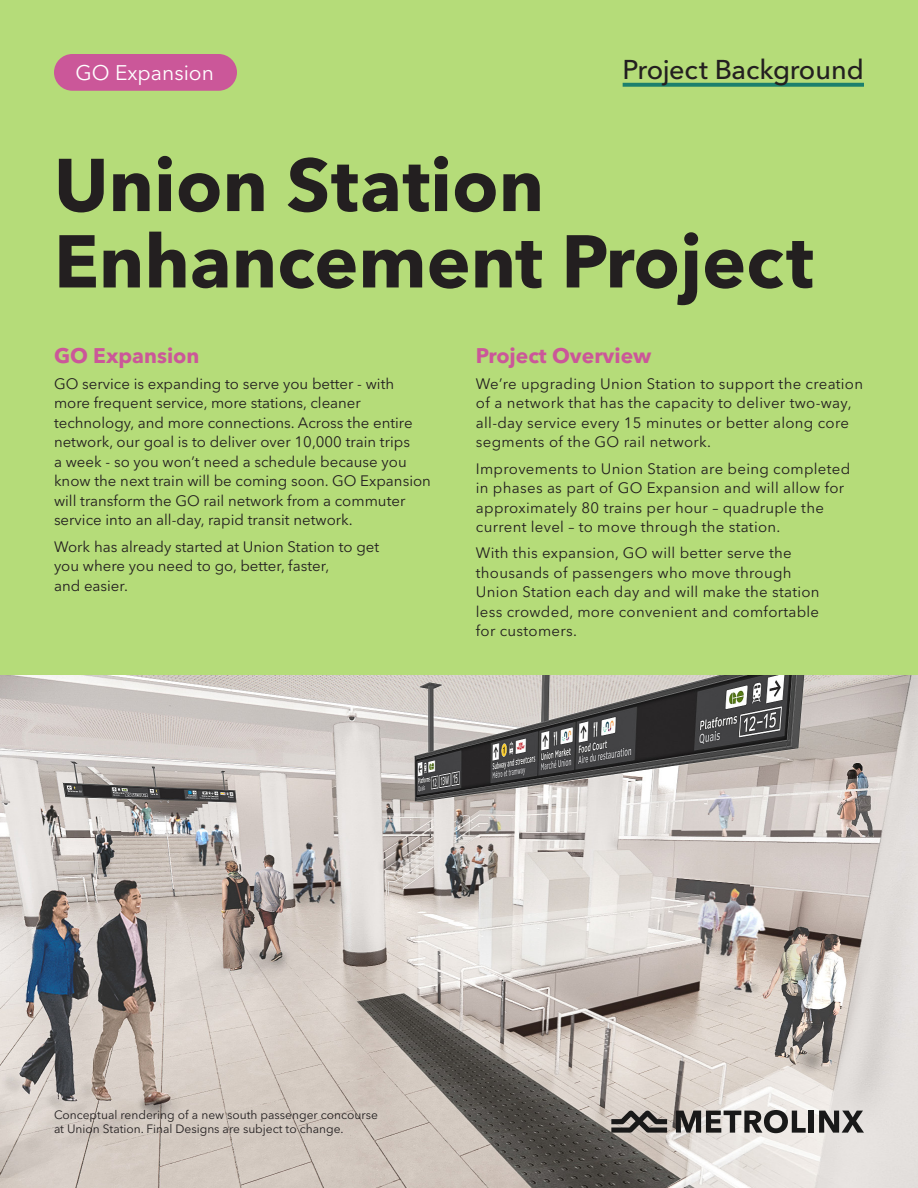
<style>
.page{position:relative;width:918px;height:1188px;background:#fff}
.page>*{position:absolute;margin:0;border:0;box-sizing:border-box;transform-origin:0 0}
.t1{font:700 73.8px/76.3px "Avenir Next LT Pro";color:#231f20}
.t2{font:500 27px "Avenir Next LT Pro";letter-spacing:-.02em;color:#231f20}
.t3{font:700 21px "Avenir Next LT Pro";color:#cb5799}
.t4{font:21px "Avenir Next LT Pro";color:#fff}
.t5{font:15px/19.5px "Avenir Next LT Pro";letter-spacing:.015em;color:#231f20}
.t6{font:12px/14.4px "Avenir Next LT Pro";color:#231f20}
</style>
<div class="page">
<div style="left:0;top:0;width:918px;height:682px;background:#b5dc79"></div>
<img style="left:0;top:675px;width:918px;height:513px">
<div style="left:54px;top:54px;width:183px;height:37px;background:#cb5799;border-radius:18px"></div>
<svg style="left:623px;top:83px;width:241px;height:4px"></svg>
<svg style="left:611px;top:1110px;width:56px;height:23px"></svg>
<svg style="left:676px;top:1110px;width:130px;height:23px;background:#7d7b79"></svg>
<div style="left:809px;top:1111px;width:5px;height:22px;background:#191919"></div>
<svg style="left:819px;top:1111px;width:45px;height:22px"></svg>
<p class="t4" style="left:76px;top:60px;width:140px">GO Expansion</p>
<p class="t2" style="left:623px;top:53px;width:243px">Project Background</p>
<p class="t1" style="left:54px;top:147px;width:761px">Union Station<br>Enhancement Project</p>
<p class="t3" style="left:54px;top:342px;width:147px">GO Expansion</p>
<p class="t5" style="left:54px;top:374px;width:378px">GO service is expanding to serve you better - with more frequent service, more stations, cleaner technology, and more connections. Across the entire network, our goal is to deliver over 10,000 train trips<br>a week - so you won’t need a schedule because you know the next train will be coming soon. GO Expansion will transform the GO rail network from a commuter service into an all-day, rapid transit network.</p>
<p class="t5" style="left:54px;top:537px;width:327px">Work has already started at Union Station to get you where you need to go, better, faster,<br>and easier.</p>
<p class="t3" style="left:476px;top:342px;width:177px">Project Overview</p>
<p class="t5" style="left:476px;top:374px;width:389px">We’re upgrading Union Station to support the creation of a network that has the capacity to deliver two-way, all-day service every 15 minutes or better along core segments of the GO rail network.</p>
<p class="t5" style="left:476px;top:459px;width:376px">Improvements to Union Station are being completed in phases as part of GO Expansion and will allow for approximately 80 trains per hour – quadruple the current level – to move through the station.</p>
<p class="t5" style="left:476px;top:543px;width:345px">With this expansion, GO will better serve the thousands of passengers who move through Union Station each day and will make the station less crowded, more convenient and comfortable for customers.</p>
<p class="t6" style="left:54px;top:1108px;width:326px">Conceptual rendering of a new south passenger concourse at Union Station. Final Designs are subject to change.</p>
</div>
